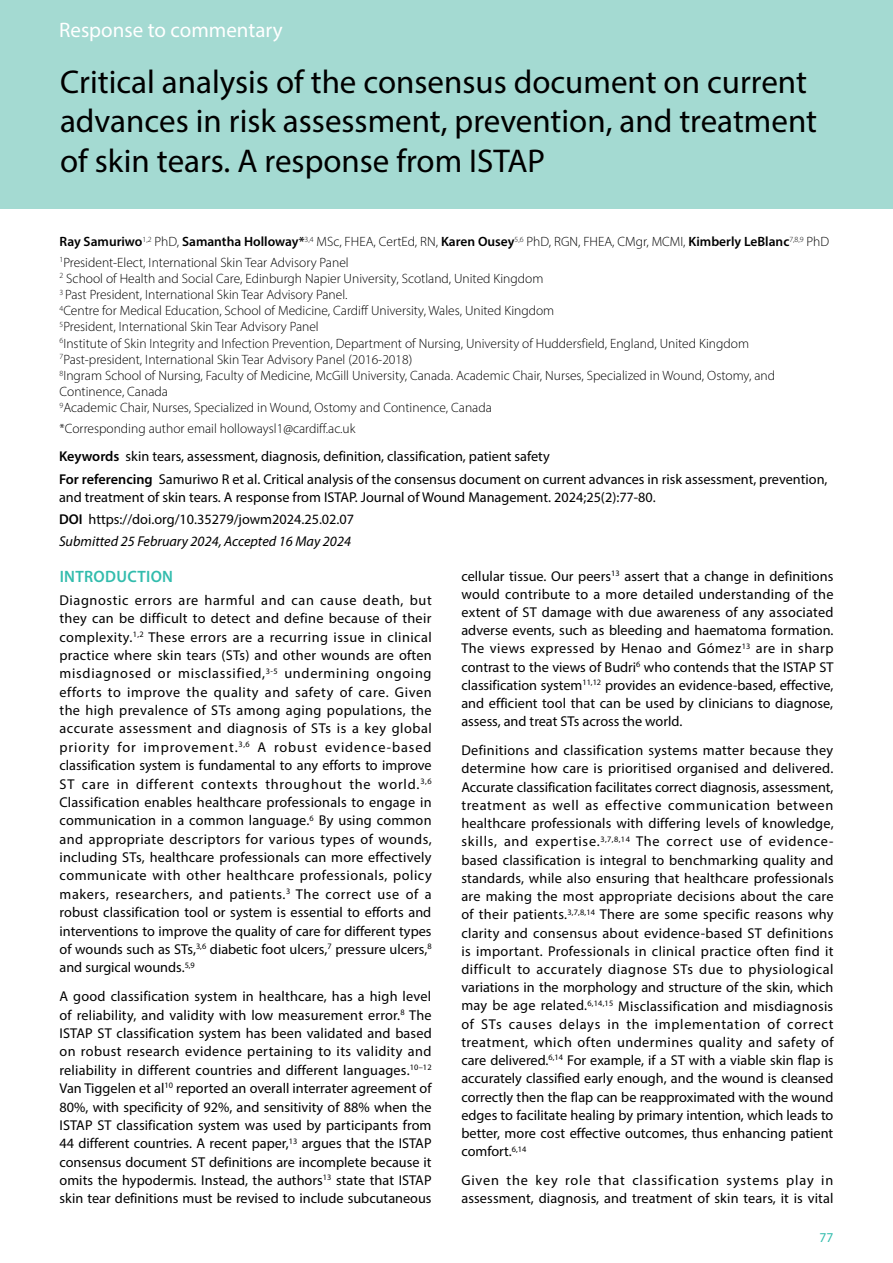
<style>
.page{position:relative;width:893px;height:1263px;background:#fff}
.page>*{position:absolute;margin:0;border:0;box-sizing:border-box;transform-origin:0 0}
.t1{font:33px/39.6px "Myriad Pro";color:#000}
.t2{font:21px "Myriad Pro";color:#fff}
.t3{font:600 16.5px "Myriad Pro";letter-spacing:.02em;color:#32bcad}
.t4{font:14.25px/18.3px "Myriad Pro";color:#000;text-align:justify}
.t5{font:300 13.5px/16.2px "Myriad Pro";color:#000}
.t6{font:13.5px "Myriad Pro";color:#32bcad}
.s1{font-weight:600}
.s2{font-style:italic}
</style>
<div class="page">
<div style="left:0;top:0;width:893px;height:208px;background:#a4dad2"></div>
<h2 class="t2" style="left:59px;top:17px;width:225px">Response to commentary</h2>
<h1 class="t1" style="left:60px;top:61px;width:759px">Critical analysis of the consensus document on current advances in risk assessment, prevention, and treatment of skin tears. A response from ISTAP</h1>
<p class="t5" style="left:60px;top:231px;width:771px;line-height:20.4px"><span class="s1">Ray Samuriwo</span><sup>1,2</sup> PhD, <span class="s1">Samantha Holloway*</span><sup>3,4</sup> MSc, FHEA, CertEd, RN, <span class="s1">Karen Ousey</span><sup>5,6</sup> PhD, RGN, FHEA, CMgr, MCMI, <span class="s1">Kimberly LeBlanc</span><sup>7,8,9</sup> PhD<br><sup>1</sup>President-Elect, International Skin Tear Advisory Panel</p>
<p class="t5" style="left:60px;top:270px;width:717px"><sup>2</sup> School of Health and Social Care, Edinburgh Napier University, Scotland, United Kingdom<br><sup>3</sup> Past President, International Skin Tear Advisory Panel.<br><sup>4</sup>Centre for Medical Education, School of Medicine, Cardiff University, Wales, United Kingdom<br><sup>5</sup>President, International Skin Tear Advisory Panel<br><sup>6</sup>Institute of Skin Integrity and Infection Prevention, Department of Nursing, University of Huddersfield, England, United Kingdom <sup>7</sup>Past-president, International Skin Tear Advisory Panel (2016-2018)<br><sup>8</sup>Ingram School of Nursing, Faculty of Medicine, McGill University, Canada. Academic Chair, Nurses, Specialized in Wound, Ostomy, and Continence, Canada<br><sup>9</sup>Academic Chair, Nurses, Specialized in Wound, Ostomy and Continence, Canada</p>
<p class="t5" style="left:60px;top:420px;width:297px">*Corresponding author email hollowaysl1@cardiff.ac.uk</p>
<p class="t4" style="left:59px;top:445px;width:770px;line-height:22.2px"><span class="s1">Keywords</span> skin tears, assessment, diagnosis, definition, classification, patient safety<br><span class="s1">For referencing</span> Samuriwo R et al. Critical analysis of the consensus document on current advances in risk assessment, prevention,</p>
<p class="t4" style="left:59px;top:486px;width:598px;line-height:22.2px;text-align:left">and treatment of skin tears. A response from ISTAP. Journal of Wound Management. 2024;25(2):77-80.<br><span class="s1">DOI</span> https://doi.org/10.35279/jowm2024.25.02.07<br><span class="s2">Submitted 25 February 2024, Accepted 16 May 2024</span></p>
<p class="t3" style="left:60px;top:566px;width:115px">INTRODUCTION</p>
<p class="t4" style="left:60px;top:591px;width:374px">Diagnostic errors are harmful and can cause death, but they can be difficult to detect and define because of their complexity.<sup>1,2</sup> These errors are a recurring issue in clinical practice where skin tears (STs) and other wounds are often misdiagnosed or misclassified,<sup>3-5</sup> undermining ongoing efforts to improve the quality and safety of care. Given the high prevalence of STs among aging populations, the accurate assessment and diagnosis of STs is a key global priority for improvement.<sup>3,6</sup> A robust evidence-based classification system is fundamental to any efforts to improve ST care in different contexts throughout the world.<sup>3,6<br></sup>Classification enables healthcare professionals to engage in communication in a common language.<sup>6</sup> By using common and appropriate descriptors for various types of wounds, including STs, healthcare professionals can more effectively communicate with other healthcare professionals, policy makers, researchers, and patients.<sup>3</sup> The correct use of a robust classification tool or system is essential to efforts and interventions to improve the quality of care for different types of wounds such as STs,<sup>3,6</sup> diabetic foot ulcers,<sup>7</sup> pressure ulcers,<sup>8 </sup>and surgical wounds.<sup>5,9</sup></p>
<p class="t4" style="left:60px;top:987px;width:374px">A good classification system in healthcare, has a high level of reliability, and validity with low measurement error.<sup>8</sup> The ISTAP ST classification system has been validated and based on robust research evidence pertaining to its validity and reliability in different countries and different languages.<sup>10–12<br></sup>Van Tiggelen et al<sup>10</sup> reported an overall interrater agreement of 80%, with specificity of 92%, and sensitivity of 88% when the ISTAP ST classification system was used by participants from 44 different countries. A recent paper,<sup>13</sup> argues that the ISTAP consensus document ST definitions are incomplete because it omits the hypodermis. Instead, the authors<sup>13</sup> state that ISTAP skin tear definitions must be revised to include subcutaneous</p>
<p class="t4" style="left:461px;top:566px;width:374px">cellular tissue. Our peers<sup>13</sup> assert that a change in definitions would contribute to a more detailed understanding of the extent of ST damage with due awareness of any associated adverse events, such as bleeding and haematoma formation.<br>The views expressed by Henao and Gómez<sup>13</sup> are in sharp contrast to the views of Budri<sup>6</sup> who contends that the ISTAP ST classification system<sup>11,12</sup> provides an evidence-based, effective, and efficient tool that can be used by clinicians to diagnose, assess, and treat STs across the world.</p>
<p class="t4" style="left:461px;top:741px;width:374px">Definitions and classification systems matter because they determine how care is prioritised organised and delivered.<br>Accurate classification facilitates correct diagnosis, assessment, treatment as well as effective communication between healthcare professionals with differing levels of knowledge, skills, and expertise.<sup>3,7,8,14</sup> The correct use of evidence&shy;based classification is integral to benchmarking quality and standards, while also ensuring that healthcare professionals are making the most appropriate decisions about the care of their patients.<sup>3,7,8,14</sup> There are some specific reasons why clarity and consensus about evidence-based ST definitions is important. Professionals in clinical practice often find it difficult to accurately diagnose STs due to physiological variations in the morphology and structure of the skin, which may be age related.<sup>6,14,15</sup> Misclassification and misdiagnosis of STs causes delays in the implementation of correct treatment, which often undermines quality and safety of care delivered.<sup>6,14</sup> For example, if a ST with a viable skin flap is accurately classified early enough, and the wound is cleansed correctly then the flap can be reapproximated with the wound edges to facilitate healing by primary intention, which leads to better, more cost effective outcomes, thus enhancing patient comfort.<sup>6,14</sup></p>
<p class="t4" style="left:461px;top:1171px;width:373px">Given the key role that classification systems play in assessment, diagnosis, and treatment of skin tears, it is vital</p>
<p class="t6" style="left:820px;top:1229px;width:15px">77</p>
</div>
